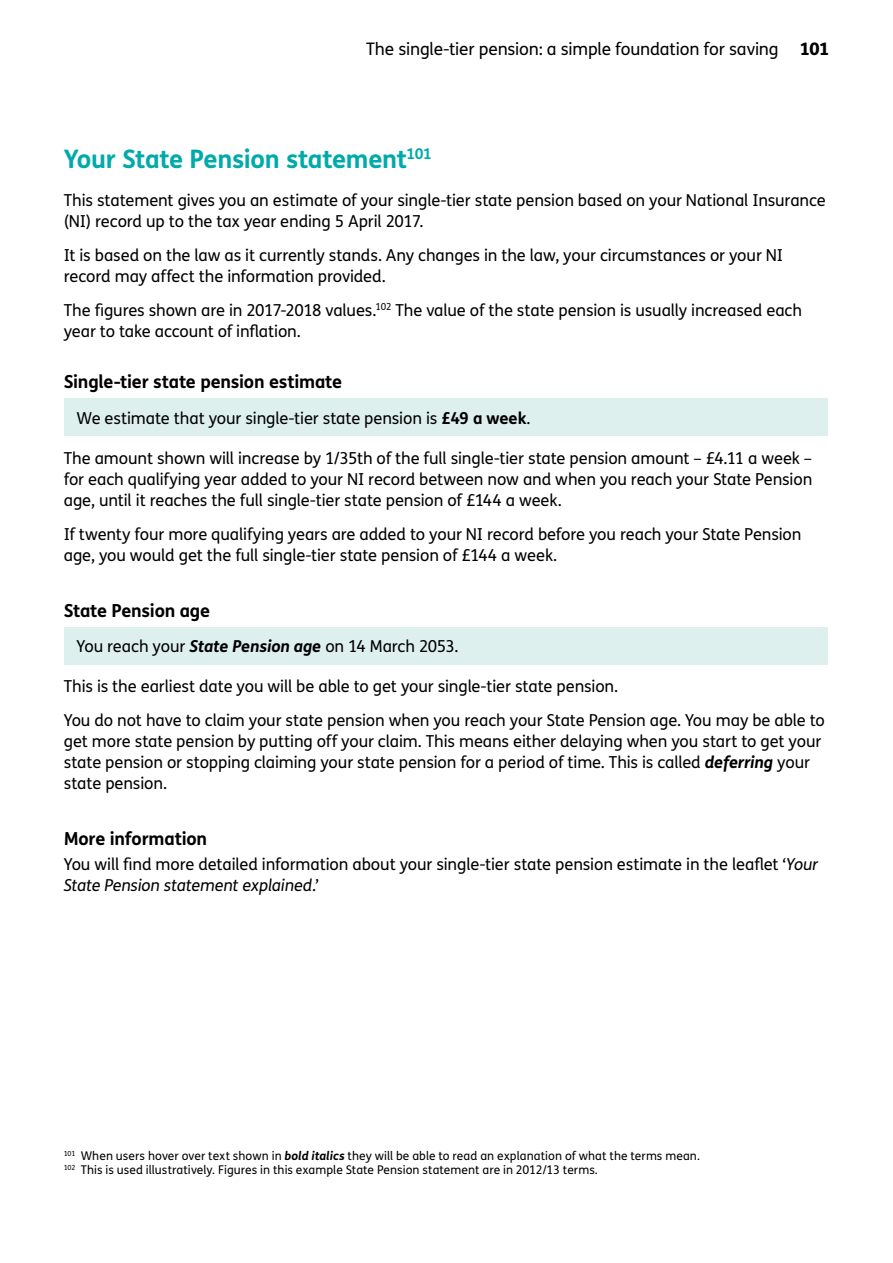
<style>
.page{position:relative;width:893px;height:1263px;background:#fff}
.page>*{position:absolute;margin:0;border:0;box-sizing:border-box;transform-origin:0 0}
.t1{font:700 25.5px "FS Me";letter-spacing:-.015em;color:#00aaab}
.Heading_2{font:700 18px "FS Me";letter-spacing:-.015em;color:#000}
.t2{font:17.25px "FS Me";letter-spacing:-.01em;color:#000}
.Body_text{font:16.5px/21px "FS Me";letter-spacing:-.01em;color:#000}
.Footnote{font:12px "FS Me";letter-spacing:.005em;color:#000}
.s1{font-weight:800}
.s2{font-weight:700}
.s3{font-weight:700;font-style:italic}
.s4{font-style:italic}
</style>
<div class="page">
<div style="left:64px;top:398px;width:764px;height:38px;background:#def0ee"></div>
<div style="left:64px;top:627px;width:764px;height:38px;background:#def0ee"></div>
<p class="t2" style="left:366px;top:38px;width:464px">The single-tier pension: a simple foundation for saving <span class="s1">101</span></p>
<h2 class="t1" style="left:64px;top:139px;width:370px">Your State Pension statement<sup>101</sup></h2>
<p class="Body_text" style="left:64px;top:189px;width:763px">This statement gives you an estimate of your single-tier state pension based on your National Insurance (NI) record up to the tax year ending 5 April 2017.</p>
<p class="Body_text" style="left:64px;top:244px;width:721px">It is based on the law as it currently stands. Any changes in the law, your circumstances or your NI record may affect the information provided.</p>
<p class="Body_text" style="left:64px;top:299px;width:740px">The figures shown are in 2017-2018 values.<sup>102</sup> The value of the state pension is usually increased each year to take account of inflation.</p>
<h3 class="Heading_2" style="left:64px;top:368px;width:280px">Single-tier state pension estimate</h3>
<p class="Body_text" style="left:77px;top:407px;width:456px">We estimate that your single-tier state pension is <span class="s2">£49 a week</span>.</p>
<p class="Body_text" style="left:64px;top:447px;width:750px;text-align:justify">The amount shown will increase by 1/35th of the full single-tier state pension amount – £4.11 a week – for each qualifying year added to your NI record between now and when you reach your State Pension age, until it reaches the full single-tier state pension of £144 a week.</p>
<p class="Body_text" style="left:64px;top:523px;width:739px">If twenty four more qualifying years are added to your NI record before you reach your State Pension age, you would get the full single-tier state pension of £144 a week.</p>
<h3 class="Heading_2" style="left:64px;top:596px;width:148px">State Pension age</h3>
<p class="Body_text" style="left:77px;top:635px;width:383px">You reach your <span class="s3">State Pension age</span> on 14 March 2053.</p>
<p class="Body_text" style="left:64px;top:676px;width:556px">This is the earliest date you will be able to get your single-tier state pension.</p>
<p class="Body_text" style="left:64px;top:709px;width:763px">You do not have to claim your state pension when you reach your State Pension age. You may be able to get more state pension by putting off your claim. This means either delaying when you start to get your state pension or stopping claiming your state pension for a period of time. This is called <span class="s3">deferring</span> your state pension.</p>
<p class="Heading_2" style="left:64px;top:825px;width:145px">More information</p>
<p class="Body_text" style="left:64px;top:853px;width:756px">You will find more detailed information about your single-tier state pension estimate in the leaflet ‘<span class="s4">Your<br>State Pension statement explained</span>.’</p>
<p class="Footnote" style="left:64px;top:1148px;width:638px"><sup>101</sup> When users hover over text shown in <span class="s3">bold italics</span> they will be able to read an explanation of what the terms mean.</p>
<p class="Footnote" style="left:64px;top:1161px;width:536px"><sup>102</sup> This is used illustratively. Figures in this example State Pension statement are in 2012/13 terms.</p>
</div>
